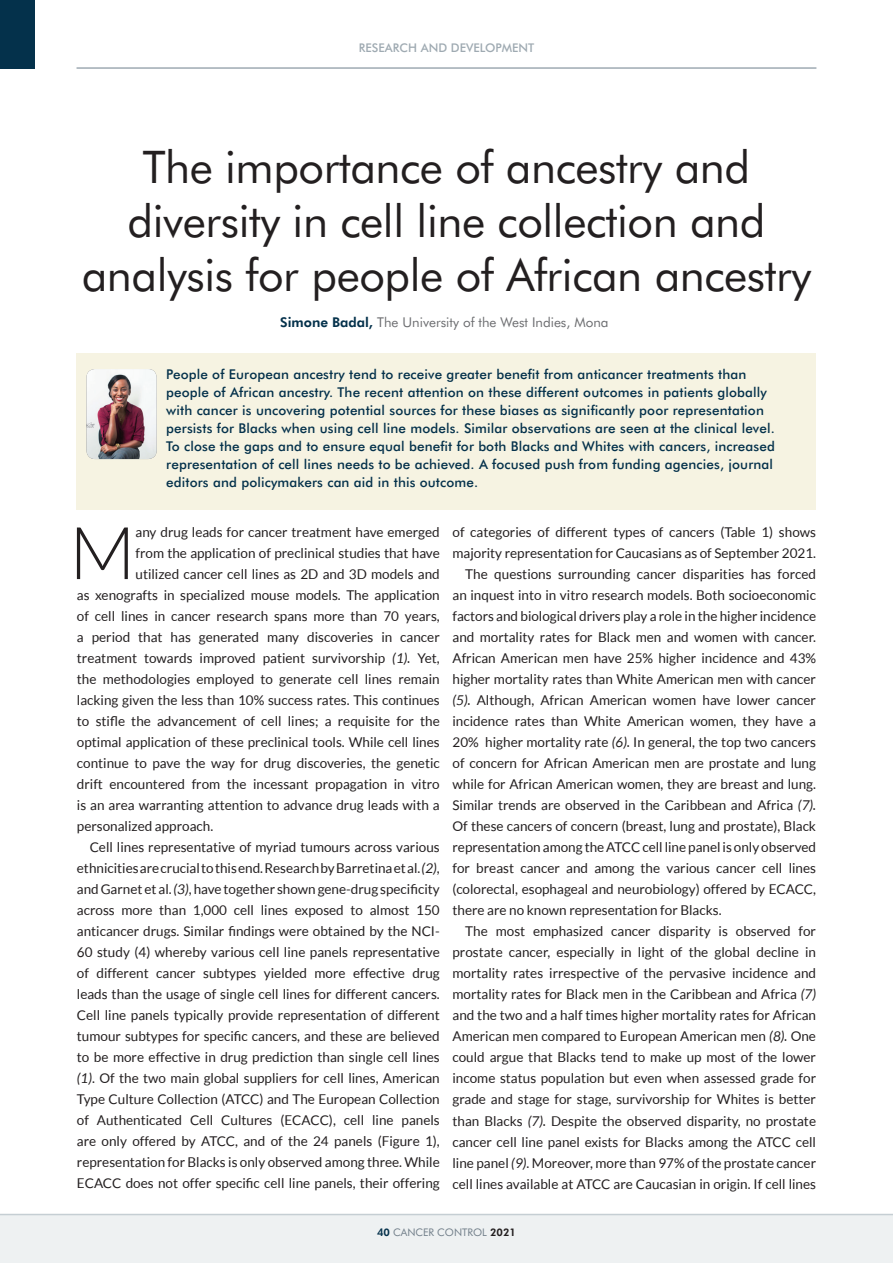
<style>
.page{position:relative;width:893px;height:1263px;background:#fff}
.page>*{position:absolute;margin:0;border:0;box-sizing:border-box;transform-origin:0 0}
.t1{font:300 72.9px "Lato";color:#231f20}
.t2{font:45px/54px "Futura BT";letter-spacing:-.01em;color:#231f20;text-align:center}
.t3{font:13.5px "Lato";color:#231f20}
.t4{font:500 13.5px/18px "Futura BT";letter-spacing:.01em;color:#04314b}
.t5{font:13.5px "Futura BT";color:#6c6d70}
.t6{font:500 12px "Futura BT";color:#9faab2}
.t7{font:10.5px "Futura BT";color:#727f8a}
.s1{font-weight:800;color:#04314b}
.s2{font-style:italic}
.s3{font-weight:800;color:#231f20}
</style>
<div class="page">
<div style="left:0;top:1214px;width:893px;height:49px;background:#eef1f2"></div>
<div style="left:0;top:0;width:34px;height:69px;background:#04314b"></div>
<hr style="left:77px;top:67px;width:739px;height:2px;background:#9faab2">
<hr style="left:0;top:1214px;width:893px;height:1px;background:#c5ced3">
<div style="left:77px;top:353px;width:739px;height:157px;background:#f6f3e2"></div>
<img style="left:86px;top:369px;width:71px;height:90px">
<p class="t6" style="left:359px;top:40px;width:177px">RESEARCH AND DEVELOPMENT</p>
<h2 class="t2" style="left:82px;top:140px;width:731px">The importance of ancestry and diversity in cell line collection and analysis for people of African ancestry</h2>
<p class="t5" style="left:280px;top:314px;width:330px"><span class="s1">Simone Badal,</span> The University of the West Indies, Mona</p>
<p class="t4" style="left:166px;top:365px;width:610px">People of European ancestry tend to receive greater benefit from anticancer treatments than people of African ancestry. The recent attention on these different outcomes in patients globally with cancer is uncovering potential sources for these biases as significantly poor representation persists for Blacks when using cell line models. Similar observations are seen at the clinical level.<br>To close the gaps and to ensure equal benefit for both Blacks and Whites with cancers, increased representation of cell lines needs to be achieved. A focused push from funding agencies, journal editors and policymakers can aid in this outcome.</p>
<h1 class="t1" style="left:69px;top:514px;width:68px">M</h1>
<p class="t3" style="left:135px;top:525px;width:306px">any drug leads for cancer treatment have emerged</p>
<p class="t3" style="left:135px;top:546px;width:306px">from the application of preclinical studies that have</p>
<p class="t3" style="left:135px;top:567px;width:306px">utilized cancer cell lines as 2D and 3D models and</p>
<p class="t3" style="left:77px;top:588px;width:364px">as xenografts in specialized mouse models. The application</p>
<p class="t3" style="left:77px;top:609px;width:364px">of cell lines in cancer research spans more than 70 years,</p>
<p class="t3" style="left:77px;top:630px;width:364px">a period that has generated many discoveries in cancer</p>
<p class="t3" style="left:77px;top:651px;width:364px">treatment towards improved patient survivorship <span class="s2">(1).</span> Yet,</p>
<p class="t3" style="left:77px;top:672px;width:364px">the methodologies employed to generate cell lines remain</p>
<p class="t3" style="left:77px;top:693px;width:364px">lacking given the less than 10% success rates. This continues</p>
<p class="t3" style="left:77px;top:714px;width:364px">to stifle the advancement of cell lines; a requisite for the</p>
<p class="t3" style="left:77px;top:735px;width:364px">optimal application of these preclinical tools. While cell lines</p>
<p class="t3" style="left:77px;top:756px;width:364px">continue to pave the way for drug discoveries, the genetic</p>
<p class="t3" style="left:77px;top:777px;width:364px">drift encountered from the incessant propagation in vitro</p>
<p class="t3" style="left:77px;top:798px;width:364px">is an area warranting attention to advance drug leads with a</p>
<p class="t3" style="left:77px;top:819px;width:138px">personalized approach.</p>
<p class="t3" style="left:90px;top:840px;width:352px">Cell lines representative of myriad tumours across various</p>
<p class="t3" style="left:77px;top:861px;width:364px">ethnicities are crucial to this end. Research by Barretina et al. <span class="s2">(2)</span>,</p>
<p class="t3" style="left:77px;top:882px;width:364px">and Garnet et al. <span class="s2">(3)</span>, have together shown gene-drug specificity</p>
<p class="t3" style="left:77px;top:903px;width:364px">across more than 1,000 cell lines exposed to almost 150</p>
<p class="t3" style="left:77px;top:924px;width:364px">anticancer drugs. Similar findings were obtained by the NCI-</p>
<p class="t3" style="left:77px;top:945px;width:364px">60 study (4) whereby various cell line panels representative</p>
<p class="t3" style="left:77px;top:966px;width:364px">of different cancer subtypes yielded more effective drug</p>
<p class="t3" style="left:77px;top:987px;width:364px">leads than the usage of single cell lines for different cancers.</p>
<p class="t3" style="left:77px;top:1008px;width:364px">Cell line panels typically provide representation of different</p>
<p class="t3" style="left:77px;top:1029px;width:364px">tumour subtypes for specific cancers, and these are believed</p>
<p class="t3" style="left:77px;top:1050px;width:364px">to be more effective in drug prediction than single cell lines</p>
<p class="t3" style="left:77px;top:1071px;width:364px"><span class="s2">(1)</span>. Of the two main global suppliers for cell lines, American</p>
<p class="t3" style="left:77px;top:1092px;width:364px">Type Culture Collection (ATCC) and The European Collection</p>
<p class="t3" style="left:77px;top:1113px;width:364px">of Authenticated Cell Cultures (ECACC), cell line panels</p>
<p class="t3" style="left:77px;top:1134px;width:364px">are only offered by ATCC, and of the 24 panels (Figure 1),</p>
<p class="t3" style="left:77px;top:1155px;width:364px">representation for Blacks is only observed among three. While</p>
<p class="t3" style="left:77px;top:1176px;width:364px">ECACC does not offer specific cell line panels, their offering</p>
<p class="t3" style="left:452px;top:525px;width:365px">of categories of different types of cancers (Table 1) shows</p>
<p class="t3" style="left:452px;top:546px;width:365px">majority representation for Caucasians as of September 2021.</p>
<p class="t3" style="left:465px;top:567px;width:352px">The questions surrounding cancer disparities has forced</p>
<p class="t3" style="left:452px;top:588px;width:365px">an inquest into in vitro research models. Both socioeconomic</p>
<p class="t3" style="left:452px;top:609px;width:365px">factors and biological drivers play a role in the higher incidence</p>
<p class="t3" style="left:452px;top:630px;width:365px">and mortality rates for Black men and women with cancer.</p>
<p class="t3" style="left:452px;top:651px;width:365px">African American men have 25% higher incidence and 43%</p>
<p class="t3" style="left:452px;top:672px;width:365px">higher mortality rates than White American men with cancer</p>
<p class="t3" style="left:452px;top:693px;width:365px"><span class="s2">(5).</span> Although, African American women have lower cancer</p>
<p class="t3" style="left:452px;top:714px;width:365px">incidence rates than White American women, they have a</p>
<p class="t3" style="left:452px;top:735px;width:365px">20% higher mortality rate <span class="s2">(6).</span> In general, the top two cancers</p>
<p class="t3" style="left:452px;top:756px;width:365px">of concern for African American men are prostate and lung</p>
<p class="t3" style="left:452px;top:777px;width:365px">while for African American women, they are breast and lung.</p>
<p class="t3" style="left:452px;top:798px;width:365px">Similar trends are observed in the Caribbean and Africa <span class="s2">(7).</span></p>
<p class="t3" style="left:452px;top:819px;width:365px">Of these cancers of concern (breast, lung and prostate), Black</p>
<p class="t3" style="left:452px;top:840px;width:365px">representation among the ATCC cell line panel is only observed</p>
<p class="t3" style="left:452px;top:861px;width:365px">for breast cancer and among the various cancer cell lines</p>
<p class="t3" style="left:452px;top:882px;width:365px">(colorectal, esophageal and neurobiology) offered by ECACC,</p>
<p class="t3" style="left:452px;top:903px;width:271px">there are no known representation for Blacks.</p>
<p class="t3" style="left:465px;top:924px;width:352px">The most emphasized cancer disparity is observed for</p>
<p class="t3" style="left:452px;top:945px;width:365px">prostate cancer, especially in light of the global decline in</p>
<p class="t3" style="left:452px;top:966px;width:365px">mortality rates irrespective of the pervasive incidence and</p>
<p class="t3" style="left:452px;top:987px;width:365px">mortality rates for Black men in the Caribbean and Africa <span class="s2">(7)</span></p>
<p class="t3" style="left:452px;top:1008px;width:365px">and the two and a half times higher mortality rates for African</p>
<p class="t3" style="left:452px;top:1029px;width:365px">American men compared to European American men <span class="s2">(8).</span> One</p>
<p class="t3" style="left:452px;top:1050px;width:365px">could argue that Blacks tend to make up most of the lower</p>
<p class="t3" style="left:452px;top:1071px;width:365px">income status population but even when assessed grade for</p>
<p class="t3" style="left:452px;top:1092px;width:365px">grade and stage for stage, survivorship for Whites is better</p>
<p class="t3" style="left:452px;top:1113px;width:365px">than Blacks <span class="s2">(7).</span> Despite the observed disparity, no prostate</p>
<p class="t3" style="left:452px;top:1134px;width:365px">cancer cell line panel exists for Blacks among the ATCC cell</p>
<p class="t3" style="left:452px;top:1155px;width:365px">line panel <span class="s2">(9)</span>. Moreover, more than 97% of the prostate cancer</p>
<p class="t3" style="left:452px;top:1176px;width:365px">cell lines available at ATCC are Caucasian in origin. If cell lines</p>
<p class="t7" style="left:377px;top:1226px;width:140px"><span class="s1">40</span> CANCER CONTROL <span class="s3">2021</span></p>
</div>
